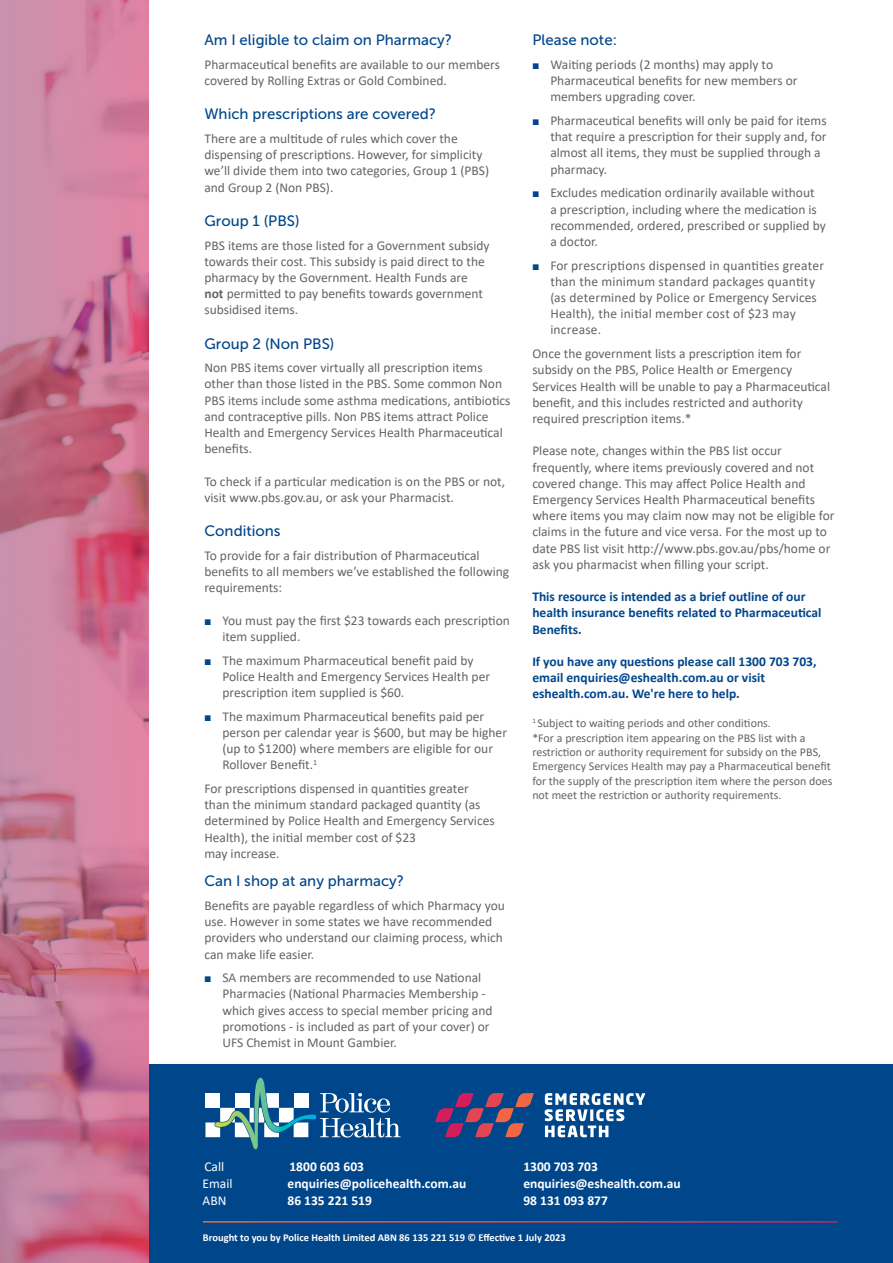
<style>
.page{position:relative;width:893px;height:1263px;background:#fff}
.page>*{position:absolute;margin:0;border:0;box-sizing:border-box;transform-origin:0 0}
.t1{font:15px "Museo Sans 500";color:#00468b}
.t2{font:13.5px/16.2px "Calibri";color:#636466}
.t3{font:700 13.5px/16.2px "Calibri";color:#00468b}
.t4{font:700 13.5px "Calibri";color:#fff}
.t5{font:13.5px "Calibri";color:#fff}
.t6{font:12px/14.4px "Calibri";color:#636466}
.t7{font:700 10.5px "Calibri";color:#fff}
.s1{font-weight:700}
</style>
<div class="page">
<div style="left:41px;top:1064px;width:852px;height:199px;background:#00468b"></div>
<hr style="left:203px;top:1221px;width:634px;height:1px;background:#fff">
<svg style="left:205px;top:1078px;width:196px;height:72px"></svg>
<svg style="left:545px;top:1093px;width:100px;height:44px"></svg>
<svg style="left:435px;top:1093px;width:99px;height:44px"></svg>
<svg style="left:0;top:0;width:149px;height:1263px;background:#c97996"></svg>
<p class="t1" style="left:204px;top:32px;width:249px">Am I eligible to claim on Pharmacy?</p>
<p class="t2" style="left:204px;top:56px;width:297px">Pharmaceutical benefits are available to our members covered by Rolling Extras or Gold Combined.</p>
<p class="t1" style="left:204px;top:106px;width:233px">Which prescriptions are covered?</p>
<p class="t2" style="left:204px;top:130px;width:286px">There are a multitude of rules which cover the dispensing of prescriptions. However, for simplicity we’ll divide them into two categories, Group 1 (PBS) and Group 2 (Non PBS).</p>
<p class="t1" style="left:204px;top:212px;width:97px">Group 1 (PBS)</p>
<p class="t2" style="left:204px;top:237px;width:287px">PBS items are those listed for a Government subsidy towards their cost. This subsidy is paid direct to the pharmacy by the Government. Health Funds are <span class="s1">not</span> permitted to pay benefits towards government subsidised items.</p>
<p class="t1" style="left:204px;top:335px;width:132px">Group 2 (Non PBS)</p>
<p class="t2" style="left:204px;top:359px;width:308px">Non PBS items cover virtually all prescription items other than those listed in the PBS. Some common Non PBS items include some asthma medications, antibiotics and contraceptive pills. Non PBS items attract Police Health and Emergency Services Health Pharmaceutical benefits.</p>
<p class="t2" style="left:204px;top:473px;width:302px">To check if a particular medication is on the PBS or not, visit www.pbs.gov.au, or ask your Pharmacist.</p>
<p class="t1" style="left:204px;top:523px;width:78px">Conditions</p>
<p class="t2" style="left:204px;top:547px;width:306px">To provide for a fair distribution of Pharmaceutical benefits to all members we’ve established the following requirements:</p>
<p class="t2" style="left:222px;top:612px;width:289px">You must pay the first $23 towards each prescription item supplied.</p>
<p class="t2" style="left:222px;top:652px;width:269px">The maximum Pharmaceutical benefit paid by<br>Police Health and Emergency Services Health per prescription item supplied is $60.</p>
<p class="t2" style="left:222px;top:708px;width:286px">The maximum Pharmaceutical benefits paid per person per calendar year is $600, but may be higher (up to $1200) where members are eligible for our Rollover Benefit.<sup>1</sup></p>
<p class="t2" style="left:204px;top:780px;width:292px">For prescriptions dispensed in quantities greater than the minimum standard packaged quantity (as determined by Police Health and Emergency Services Health), the initial member cost of $23<br>may increase.</p>
<p class="t1" style="left:204px;top:873px;width:201px">Can I shop at any pharmacy?</p>
<p class="t2" style="left:204px;top:897px;width:302px">Benefits are payable regardless of which Pharmacy you use. However in some states we have recommended providers who understand our claiming process, which can make life easier.</p>
<p class="t2" style="left:222px;top:969px;width:272px">SA members are recommended to use National Pharmacies (National Pharmacies Membership - which gives access to special member pricing and promotions - is included as part of your cover) or UFS Chemist in Mount Gambier.</p>
<p class="t1" style="left:532px;top:32px;width:86px">Please note:</p>
<p class="t2" style="left:550px;top:56px;width:249px">Waiting periods (2 months) may apply to<br>Pharmaceutical benefits for new members or members upgrading cover.</p>
<p class="t2" style="left:550px;top:112px;width:278px">Pharmaceutical benefits will only be paid for items that require a prescription for their supply and, for almost all items, they must be supplied through a pharmacy.</p>
<p class="t2" style="left:550px;top:184px;width:277px">Excludes medication ordinarily available without<br>a prescription, including where the medication is recommended, ordered, prescribed or supplied by a doctor.</p>
<p class="t2" style="left:550px;top:257px;width:275px">For prescriptions dispensed in quantities greater than the minimum standard packages quantity (as determined by Police or Emergency Services Health), the initial member cost of $23 may increase.</p>
<p class="t2" style="left:532px;top:345px;width:299px">Once the government lists a prescription item for subsidy on the PBS, Police Health or Emergency Services Health will be unable to pay a Pharmaceutical benefit, and this includes restricted and authority required prescription items.*</p>
<p class="t2" style="left:532px;top:442px;width:304px">Please note, changes within the PBS list occur frequently, where items previously covered and not covered change. This may affect Police Health and Emergency Services Health Pharmaceutical benefits where items you may claim now may not be eligible for claims in the future and vice versa. For the most up to date PBS list visit http://www.pbs.gov.au/pbs/home or ask you pharmacist when filling your script.</p>
<p class="t3" style="left:532px;top:588px;width:291px">This resource is intended as a brief outline of our health insurance benefits related to Pharmaceutical<br>Benefits.</p>
<p class="t3" style="left:532px;top:653px;width:286px">If you have any questions please call 1300 703 703, email enquiries@eshealth.com.au or visit eshealth.com.au. We're here to help.</p>
<p class="t6" style="left:532px;top:716px;width:302px"><sup>1</sup> Subject to waiting periods and other conditions.<br>*For a prescription item appearing on the PBS list with a restriction or authority requirement for subsidy on the PBS, Emergency Services Health may pay a Pharmaceutical benefit for the supply of the prescription item where the person does not meet the restriction or authority requirements.</p>
<p class="t5" style="left:204px;top:1157px;width:21px">Call</p>
<p class="t4" style="left:289px;top:1157px;width:76px">1800 603 603</p>
<p class="t4" style="left:523px;top:1157px;width:76px">1300 703 703</p>
<p class="t5" style="left:202px;top:1174px;width:32px">Email</p>
<p class="t4" style="left:288px;top:1174px;width:180px">enquiries@policehealth.com.au</p>
<p class="t4" style="left:523px;top:1174px;width:159px">enquiries@eshealth.com.au</p>
<p class="t5" style="left:202px;top:1191px;width:25px">ABN</p>
<p class="t4" style="left:288px;top:1191px;width:86px">86 135 221 519</p>
<p class="t4" style="left:523px;top:1191px;width:86px">98 131 093 877</p>
<p class="t7" style="left:203px;top:1230px;width:364px">Brought to you by Police Health Limited ABN 86 135 221 519 © Effective 1 July 2023</p>
</div>
